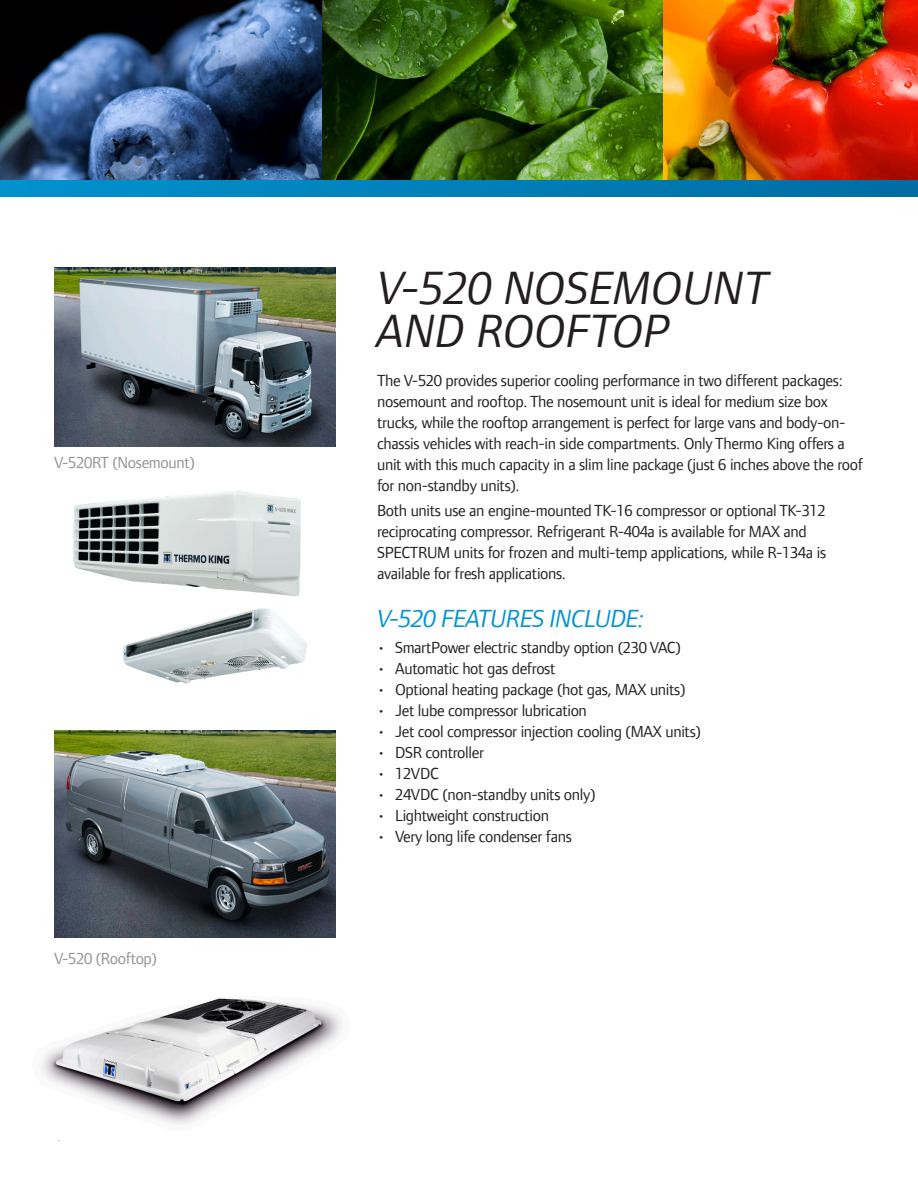
<style>
.page{position:relative;width:918px;height:1188px;background:#fff}
.page>*{position:absolute;margin:0;border:0;box-sizing:border-box;transform-origin:0 0}
._2014_Copy_Headline{font:italic 48px/42.6px "Foundry Form Sans";color:#231f20}
._2014_COPY_Subhead{font:italic 25.5px "Foundry Form Sans";letter-spacing:-.02em;color:#0093d0}
._2014_COPY_Text{font:16.5px/21px "Foundry Form Sans";letter-spacing:-.02em;color:#231f20}
._2014_Copy_Bullet{font:16.5px "Foundry Form Sans";letter-spacing:-.02em;color:#231f20}
._2014_COPY_Text-2{font:16.5px "Foundry Form Sans";letter-spacing:-.02em;color:#919295}
</style>
<div class="page">
<img style="left:73px;top:491px;width:228px;height:105px">
<img style="left:41px;top:998px;width:300px;height:126px">
<img style="left:123px;top:608px;width:184px;height:75px">
<svg style="left:0;top:179px;width:918px;height:18px"></svg>
<img style="left:0;top:0;width:322px;height:179px">
<svg style="left:322px;top:0;width:341px;height:179px"></svg>
<img style="left:663px;top:0;width:255px;height:179px">
<img style="left:54px;top:731px;width:282px;height:207px">
<img style="left:54px;top:268px;width:282px;height:178px">
<p class="_2014_COPY_Text-2" style="left:54px;top:453px;width:143px">V-520RT (Nosemount)</p>
<p class="_2014_COPY_Text-2" style="left:54px;top:949px;width:105px">V-520 (Rooftop)</p>
<p class="_2014_Copy_Headline" style="left:377px;top:266px;width:394px">V-520 NOSEMOUNT<br>AND ROOFTOP</p>
<p class="_2014_COPY_Text" style="left:377px;top:370px;width:488px">The V-520 provides superior cooling performance in two different packages: nosemount and rooftop. The nosemount unit is ideal for medium size box trucks, while the rooftop arrangement is perfect for large vans and body-on&shy;chassis vehicles with reach-in side compartments. Only Thermo King offers a unit with this much capacity in a slim line package (just 6 inches above the roof for non-standby units).</p>
<p class="_2014_COPY_Text" style="left:377px;top:500px;width:451px">Both units use an engine-mounted TK-16 compressor or optional TK-312 reciprocating compressor. Refrigerant R-404a is available for MAX and SPECTRUM units for frozen and multi-temp applications, while R-134a is available for fresh applications.</p>
<p class="_2014_COPY_Subhead" style="left:377px;top:604px;width:269px">V-520 FEATURES INCLUDE:</p>
<p class="_2014_Copy_Bullet" style="left:377px;top:638px;width:305px">• SmartPower electric standby option (230 VAC)</p>
<p class="_2014_Copy_Bullet" style="left:377px;top:659px;width:180px">• Automatic hot gas defrost</p>
<p class="_2014_Copy_Bullet" style="left:377px;top:680px;width:310px">• Optional heating package (hot gas, MAX units)</p>
<p class="_2014_Copy_Bullet" style="left:377px;top:701px;width:211px">• Jet lube compressor lubrication</p>
<p class="_2014_Copy_Bullet" style="left:377px;top:722px;width:325px">• Jet cool compressor injection cooling (MAX units)</p>
<p class="_2014_Copy_Bullet" style="left:377px;top:743px;width:108px">• DSR controller</p>
<p class="_2014_Copy_Bullet" style="left:377px;top:764px;width:63px">• 12VDC</p>
<p class="_2014_Copy_Bullet" style="left:377px;top:785px;width:220px">• 24VDC (non-standby units only)</p>
<p class="_2014_Copy_Bullet" style="left:377px;top:806px;width:174px">• Lightweight construction</p>
<p class="_2014_Copy_Bullet" style="left:377px;top:827px;width:196px">• Very long life condenser fans</p>
</div>
